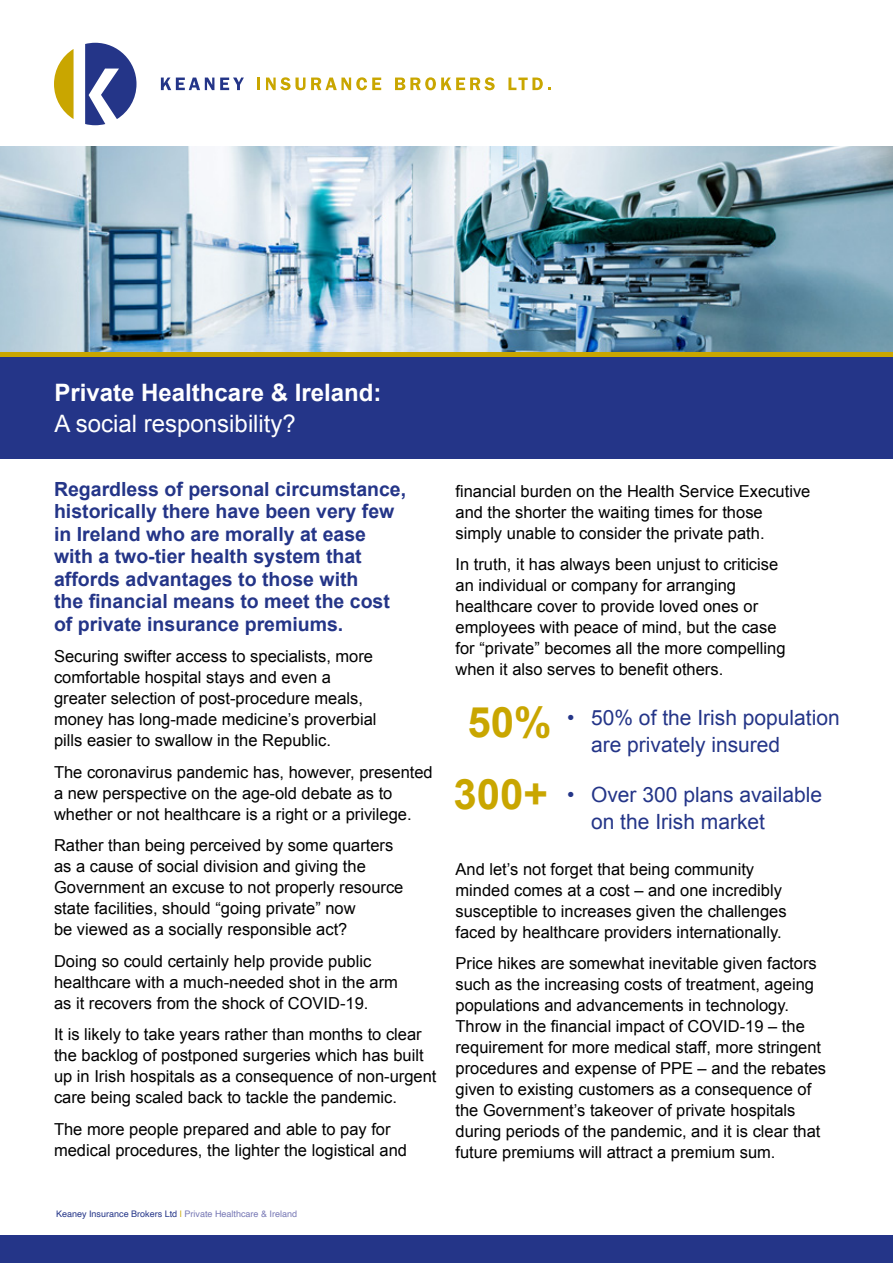
<style>
.page{position:relative;width:893px;height:1263px;background:#fff}
.page>*{position:absolute;margin:0;border:0;box-sizing:border-box;transform-origin:0 0}
.t1{font:700 42px/71.7px "Arial";color:#c9a600;text-align:center}
.t2{font:700 24px "Arial";color:#fff}
.t3{font:24px "Arial";color:#fff}
.t4{font:21px/27px "Arial";color:#243588}
.t5{font:700 19.5px/22.5px "Arial";color:#243588}
.t6{font:16.5px/21px "Arial";color:#000}
.t7{font:9px "Helvetica";color:#243588}
.s1{color:#c9a600}
.s2{color:#7778b5}
</style>
<div class="page">
<img style="left:0;top:147px;width:893px;height:205px">
<div style="left:0;top:355px;width:893px;height:104px;background:#243588"></div>
<div style="left:0;top:1235px;width:893px;height:28px;background:#243588"></div>
<div style="left:0;top:352px;width:893px;height:5px;background:#c9a600"></div>
<svg style="left:54px;top:49px;width:20px;height:70px"></svg>
<svg style="left:85px;top:43px;width:52px;height:82px"></svg>
<svg style="left:161px;top:78px;width:53px;height:12px"></svg>
<svg style="left:220px;top:78px;width:24px;height:12px"></svg>
<svg style="left:257px;top:78px;width:3px;height:12px"></svg>
<svg style="left:266px;top:77px;width:115px;height:13px"></svg>
<svg style="left:395px;top:77px;width:100px;height:13px"></svg>
<svg style="left:508px;top:78px;width:43px;height:12px"></svg>
<h2 class="t2" style="left:55px;top:377px;width:328px">Private Healthcare &amp; Ireland:</h2>
<h2 class="t3" style="left:55px;top:408px;width:243px">A social responsibility?</h2>
<p class="t5" style="left:54px;top:478px;width:354px">Regardless of personal circumstance, historically there have been very few in Ireland who are morally at ease with a two-tier health system that affords advantages to those with<br>the financial means to meet the cost of private insurance premiums.</p>
<p class="t6" style="left:54px;top:646px;width:324px">Securing swifter access to specialists, more comfortable hospital stays and even a greater selection of post-procedure meals, money has long-made medicine’s proverbial pills easier to swallow in the Republic.</p>
<p class="t6" style="left:54px;top:762px;width:380px">The coronavirus pandemic has, however, presented a new perspective on the age-old debate as to whether or not healthcare is a right or a privilege.</p>
<p class="t6" style="left:54px;top:835px;width:351px">Rather than being perceived by some quarters as a cause of social division and giving the Government an excuse to not properly resource state facilities, should “going private” now<br>be viewed as a socially responsible act?</p>
<p class="t6" style="left:54px;top:951px;width:345px">Doing so could certainly help provide public healthcare with a much-needed shot in the arm as it recovers from the shock of COVID-19.</p>
<p class="t6" style="left:54px;top:1024px;width:384px">It is likely to take years rather than months to clear the backlog of postponed surgeries which has built up in Irish hospitals as a consequence of non-urgent care being scaled back to tackle the pandemic.</p>
<p class="t6" style="left:54px;top:1119px;width:355px">The more people prepared and able to pay for medical procedures, the lighter the logistical and</p>
<p class="t6" style="left:455px;top:480px;width:356px">financial burden on the Health Service Executive and the shorter the waiting times for those simply unable to consider the private path.</p>
<p class="t6" style="left:455px;top:554px;width:332px">In truth, it has always been unjust to criticise an individual or company for arranging healthcare cover to provide loved ones or employees with peace of mind, but the case for “private” becomes all the more compelling when it also serves to benefit others.</p>
<h1 class="t1" style="left:453px;top:688px;width:99px">50%<br>300+</h1>
<p class="t4" style="left:591px;top:705px;width:250px;text-indent:-24px">• 50% of the Irish population are privately insured</p>
<p class="t4" style="left:591px;top:781px;width:233px;text-indent:-24px">• Over 300 plans available on the Irish market</p>
<p class="t6" style="left:455px;top:858px;width:333px">And let’s not forget that being community minded comes at a cost – and one incredibly susceptible to increases given the challenges faced by healthcare providers internationally.</p>
<p class="t6" style="left:455px;top:953px;width:372px">Price hikes are somewhat inevitable given factors such as the increasing costs of treatment, ageing populations and advancements in technology.<br>Throw in the financial impact of COVID-19 – the requirement for more medical staff, more stringent procedures and expense of PPE – and the rebates given to existing customers as a consequence of the Government’s takeover of private hospitals during periods of the pandemic, and it is clear that future premiums will attract a premium sum.</p>
<p class="t7" style="left:56px;top:1207px;width:242px">Keaney Insurance Brokers Ltd <span class="s1">|</span> <span class="s2">Private Healthcare &amp; Ireland</span></p>
</div>
